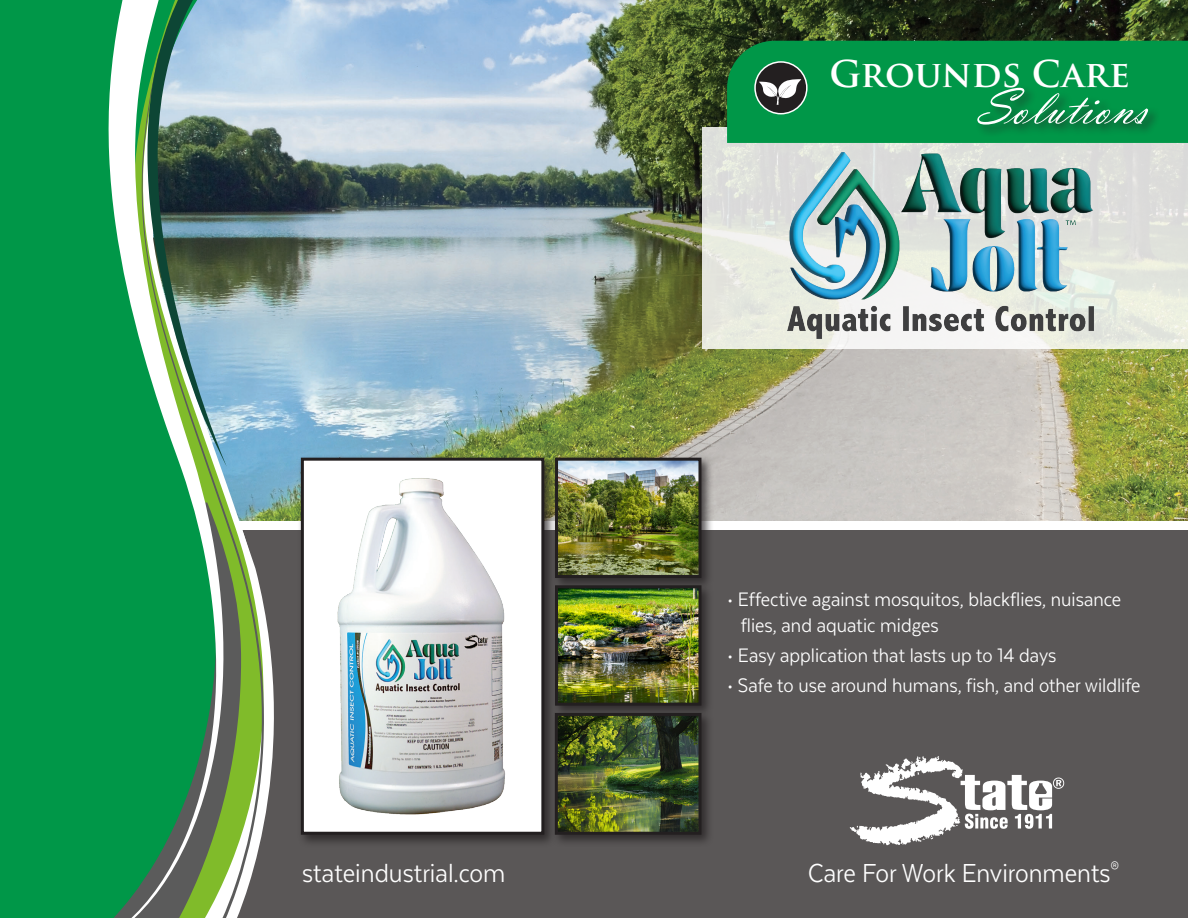
<style>
.page{position:relative;width:1188px;height:918px;background:#fff}
.page>*{position:absolute;margin:0;border:0;box-sizing:border-box;transform-origin:0 0}
.Paragraph_Style_2{font:52.5px "Vladimir Script";color:#fff}
.Paragraph_Style_1{font:700 36px "Trajan Pro";color:#fff}
.t1{font:30px "Texta Narrow";color:#fff}
.t2{font:22.5px "Texta Narrow";color:#fff}
</style>
<div class="page">
<img style="left:274px;top:0;width:914px;height:521px">
<div style="left:184px;top:530px;width:1004px;height:388px;background:#5a5757"></div>
<svg style="left:850px;top:756px;width:214px;height:89px"></svg>
<div style="left:0;top:0;width:274px;height:918px;background:#009748"></div>
<svg style="left:264px;top:0;width:6px;height:918px"></svg>
<hr style="left:104px;top:503px;width:4px;height:415px;background:#009748">
<svg style="left:108px;top:0;width:39px;height:918px;fill:#009748"></svg>
<svg style="left:141px;top:53px;width:123px;height:865px"></svg>
<svg style="left:147px;top:0;width:80px;height:467px;background:#709588"></svg>
<svg style="left:702px;top:128px;width:486px;height:221px;background:#e4e5df"></svg>
<div style="left:727px;top:41px;width:461px;height:102px;background:#009748"></div>
<div style="left:755px;top:62px;width:52px;height:52px;background:#231f20;border-radius:50%"></div>
<div style="left:754px;top:61px;width:54px;height:53px;border:2px solid #fff;border-radius:50%"></div>
<div style="left:975px;top:85px;width:185px;height:53px;background:#231f20;opacity:.75"></div>
<svg style="left:759px;top:79px;width:42px;height:26px"></svg>
<div style="left:552px;top:582px;width:163px;height:136px;background:#231f20;opacity:.75"></div>
<img style="left:559px;top:591px;width:138px;height:111px">
<div style="left:555px;top:585px;width:146px;height:121px;border:3px solid #231f20"></div>
<div style="left:551px;top:709px;width:163px;height:139px;background:#231f20;opacity:.75"></div>
<img style="left:559px;top:717px;width:138px;height:114px">
<div style="left:555px;top:713px;width:146px;height:122px;border:3px solid #231f20"></div>
<div style="left:297px;top:454px;width:260px;height:394px;background:#231f20;opacity:.75"></div>
<div style="left:302px;top:459px;width:241px;height:374px;background:#fff"></div>
<img style="left:337px;top:478px;width:168px;height:337px">
<div style="left:301px;top:458px;width:243px;height:377px;border:3px solid #231f20"></div>
<div style="left:552px;top:454px;width:163px;height:137px;background:#231f20;opacity:.75"></div>
<img style="left:559px;top:462px;width:138px;height:112px">
<div style="left:555px;top:458px;width:146px;height:120px;border:3px solid #231f20"></div>
<img style="left:788px;top:153px;width:307px;height:186px">
<p class="Paragraph_Style_1" style="left:829px;top:51px;width:302px">GROUNDS CARE</p>
<p class="Paragraph_Style_2" style="left:977px;top:76px;width:172px">Solutions</p>
<p class="t2" style="left:727px;top:588px;width:396px">• Effective against mosquitos, blackflies, nuisance</p>
<p class="t2" style="left:741px;top:614px;width:199px">flies, and aquatic midges</p>
<p class="t2" style="left:727px;top:644px;width:331px">• Easy application that lasts up to 14 days</p>
<p class="t2" style="left:727px;top:674px;width:415px">• Safe to use around humans, fish, and other wildlife</p>
<p class="t1" style="left:302px;top:858px;width:205px">stateindustrial.com</p>
<p class="t1" style="left:808px;top:858px;width:313px">Care For Work Environments<sup>®</sup></p>
</div>
